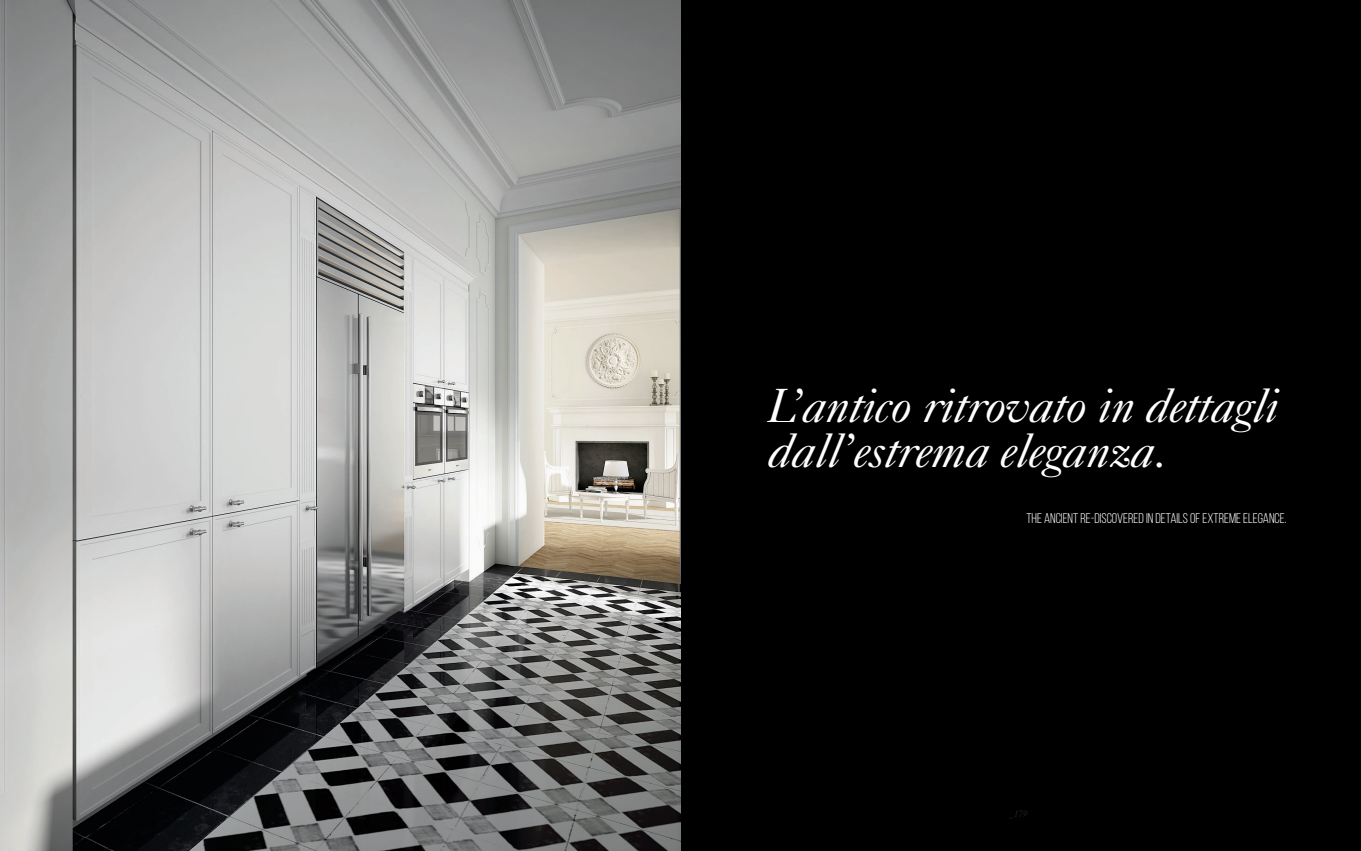
<style>
.page{position:relative;width:1361px;height:851px;background:#fff}
.page>*{position:absolute;margin:0;border:0;box-sizing:border-box;transform-origin:0 0}
.t1{font:italic 48px/45px "Caslon Five Forty";letter-spacing:-.01em;color:#fff}
.t2{font:14px "Bebas Neue";color:#fff}
.t3{font:italic 10px "Caslon Five Forty";color:#231f20}
</style>
<div class="page">
<div style="left:0;top:0;width:1361px;height:850px;background:#000001"></div>
<img style="left:0;top:0;width:680px;height:850px">
<h1 class="t1" style="left:768px;top:383px;width:512px">L’antico ritrovato in dettagli dall’estrema eleganza.</h1>
<p class="t2" style="left:1026px;top:510px;width:261px">THE ANCIENT RE-DISCOVERED IN DETAILS OF EXTREME ELEGANCE.</p>
<p class="t3" style="left:1008px;top:807px;width:21px">_179</p>
</div>
